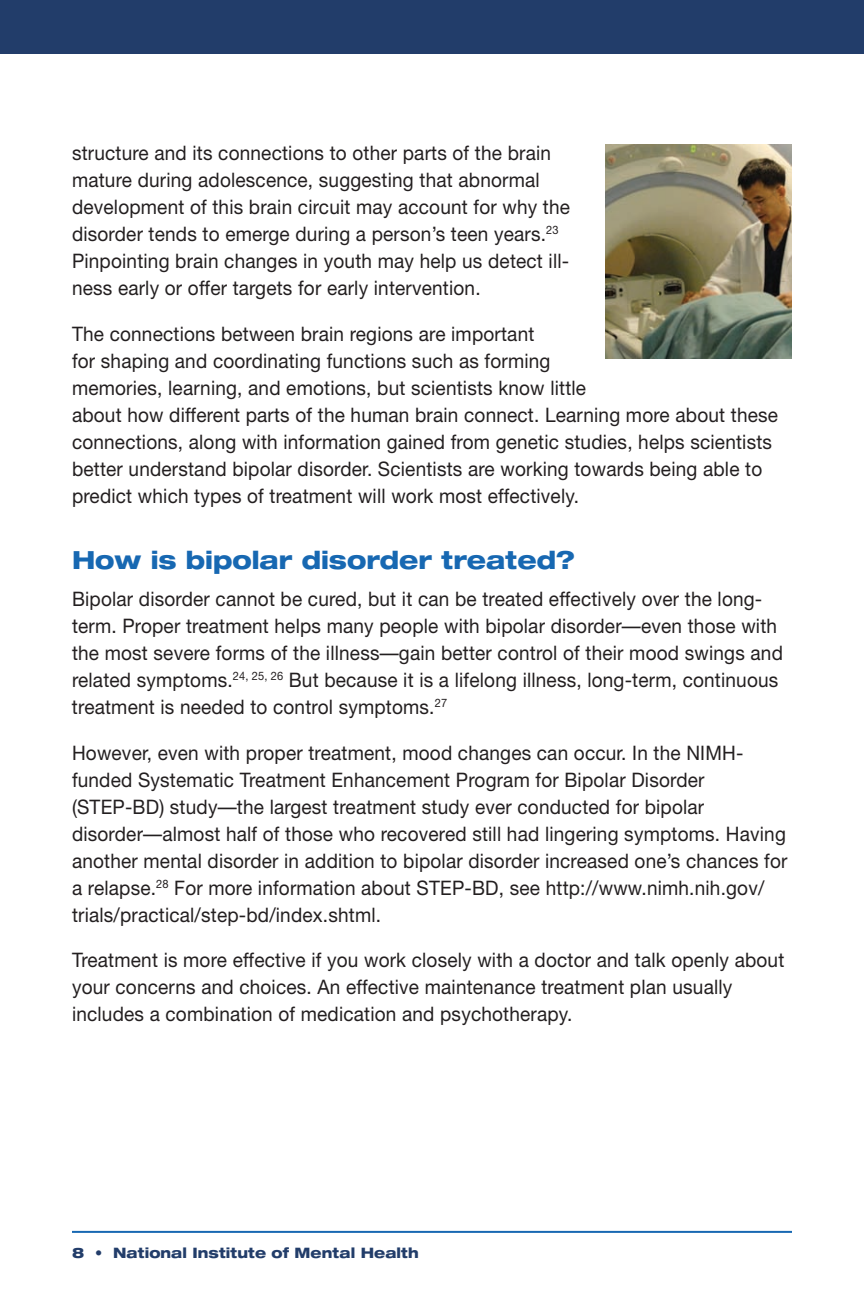
<style>
.page{position:relative;width:864px;height:1296px;background:#fff}
.page>*{position:absolute;margin:0;border:0;box-sizing:border-box;transform-origin:0 0}
.t1{font:800 expanded 25px "Helvetica Neue";color:#1768b2;scale:.95 1}
.t2{font:20px/27px "Helvetica Neue";letter-spacing:.01em;color:#231f20;scale:.95 1}
.t3{font:800 expanded 14.4px "Helvetica Neue";letter-spacing:.005em;color:#223d6a;scale:.95 1}
.s1{font-weight:900;font-stretch:normal}
</style>
<div class="page">
<div style="left:0;top:0;width:864px;height:54px;background:#223d6a"></div>
<hr style="left:72px;top:1231px;width:720px;height:2px;background:#1768b2">
<img style="left:606px;top:144px;width:186px;height:215px">
<p class="t2" style="left:72px;top:139px;width:526px">structure and its connections to other parts of the brain mature during adolescence, suggesting that abnormal development of this brain circuit may account for why the disorder tends to emerge during a person’s teen years.<sup>23<br></sup>Pinpointing brain changes in youth may help us detect ill&shy;ness early or offer targets for early intervention.</p>
<p class="t2" style="left:72px;top:320px;width:745px">The connections between brain regions are important<br>for shaping and coordinating functions such as forming<br>memories, learning, and emotions, but scientists know little<br>about how different parts of the human brain connect. Learning more about these connections, along with information gained from genetic studies, helps scientists better understand bipolar disorder. Scientists are working towards being able to predict which types of treatment will work most effectively.</p>
<h2 class="t1" style="left:72px;top:544px;width:531px">How is bipolar disorder treated?</h2>
<p class="t2" style="left:72px;top:585px;width:750px">Bipolar disorder cannot be cured, but it can be treated effectively over the long&shy;term. Proper treatment helps many people with bipolar disorder—even those with the most severe forms of the illness—gain better control of their mood swings and related symptoms.<sup>24,</sup> <sup>25,</sup> <sup>26</sup> But because it is a lifelong illness, long-term, continuous treatment is needed to control symptoms.<sup>27</sup></p>
<p class="t2" style="left:72px;top:739px;width:755px">However, even with proper treatment, mood changes can occur. In the NIMH&shy;funded Systematic Treatment Enhancement Program for Bipolar Disorder (STEP-BD) study—the largest treatment study ever conducted for bipolar disorder—almost half of those who recovered still had lingering symptoms. Having another mental disorder in addition to bipolar disorder increased one’s chances for a relapse.<sup>28</sup> For more information about STEP-BD, see http://www.nimh.nih.gov/ trials/practical/step-bd/index.shtml.</p>
<p class="t2" style="left:72px;top:947px;width:751px">Treatment is more effective if you work closely with a doctor and talk openly about your concerns and choices. An effective maintenance treatment plan usually includes a combination of medication and psychotherapy.</p>
<p class="t3" style="left:72px;top:1244px;width:366px">8 <span class="s1">•</span> National Institute of Mental Health</p>
</div>
